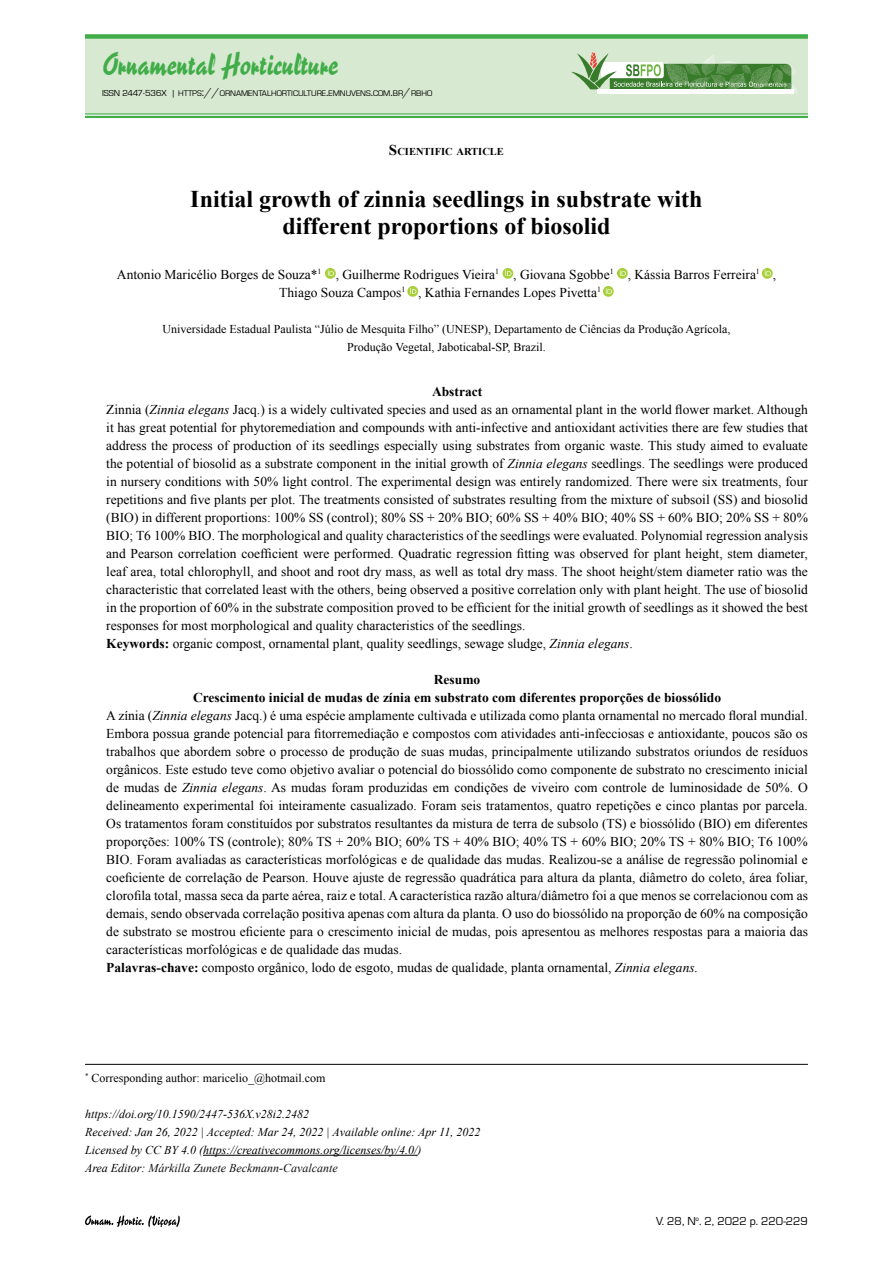
<style>
.page{position:relative;width:893px;height:1263px;background:#fff}
.page>*{position:absolute;margin:0;border:0;box-sizing:border-box;transform-origin:0 0}
.t1{font:29.25px "Reporter Two";color:#41ad49}
.t2{font:700 24px/27px "Times New Roman";color:#000;text-align:center}
.t3{font:13.5px/18px "Times New Roman";color:#000}
.t4{font:700 13.5px "Times New Roman";color:#000}
.t5{font:italic 12px/18px "Times New Roman";color:#000}
.t6{font:12px/18px "Times New Roman";color:#000;text-align:center}
.t7{font:12px "Eurostar";color:#000}
.t8{font:700 10.5px "Times New Roman";color:#000}
.t9{font:8.4px "Eurostar";color:#000}
.s1{font-size:9px}
.s2{font-size:12px}
.s3{font-size:15px}
.s4{font-weight:700}
.s5{font-style:italic}
.s6{color:#111}
</style>
<div class="page">
<svg style="left:85px;top:1215px;width:95px;height:12px"></svg>
<hr style="left:203px;top:1155px;width:214px;height:1px;background:#000">
<hr style="left:85px;top:1064px;width:723px;height:1px;background:#000">
<div style="left:85px;top:36px;width:723px;height:78px;background:#d8e9d2"></div>
<div style="left:85px;top:34px;width:723px;height:5px;background:#41ad49"></div>
<hr style="left:85px;top:114px;width:723px;height:1px;background:#41ad49">
<hr style="left:85px;top:116px;width:723px;height:2px;background:#41ad49">
<div style="left:598px;top:89px;width:196px;height:5px;background:#fff"></div>
<svg style="left:571px;top:52px;width:226px;height:39px"></svg>
<img style="left:669px;top:68px;width:14px;height:5px">
<img style="left:755px;top:68px;width:23px;height:4px">
<svg style="left:325px;top:268px;width:11px;height:11px"></svg>
<svg style="left:328px;top:270px;width:6px;height:6px"></svg>
<svg style="left:502px;top:268px;width:11px;height:11px"></svg>
<svg style="left:505px;top:270px;width:6px;height:6px"></svg>
<svg style="left:617px;top:268px;width:11px;height:11px"></svg>
<svg style="left:620px;top:270px;width:6px;height:6px"></svg>
<svg style="left:762px;top:268px;width:11px;height:11px"></svg>
<svg style="left:765px;top:270px;width:6px;height:6px"></svg>
<svg style="left:407px;top:286px;width:11px;height:11px"></svg>
<svg style="left:410px;top:288px;width:6px;height:6px"></svg>
<svg style="left:603px;top:286px;width:11px;height:11px"></svg>
<svg style="left:606px;top:288px;width:6px;height:6px"></svg>
<h1 class="t1" style="left:102px;top:45px;width:238px">Ornamental Horticulture</h1>
<p class="t9" style="left:102px;top:88px;width:332px"><span class="s1">ISSN 2447-536X |</span> HTTPS<span class="s2">://</span>ORNAMENTALHORTICULTURE<span class="s2">.</span>EMNUVENS<span class="s2">.</span>COM<span class="s2">.</span>BR<span class="s2">/</span>RBHO</p>
<p class="t8" style="left:389px;top:144px;width:116px"><span class="s3">S</span>CIENTIFIC ARTICLE</p>
<h2 class="t2" style="left:190px;top:185px;width:514px">Initial growth of zinnia seedlings in substrate with different proportions of biosolid</h2>
<p class="t3" style="left:279px;top:265px;width:498px;text-indent:-162px">Antonio Maricélio Borges de Souza*<sup>1</sup> , Guilherme Rodrigues Vieira<sup>1</sup> , Giovana Sgobbe<sup>1</sup> , Kássia Barros Ferreira<sup>1</sup> ,<br>Thiago Souza Campos<sup>1</sup> , Kathia Fernandes Lopes Pivetta<sup>1</sup></p>
<p class="t6" style="left:162px;top:320px;width:570px">Universidade Estadual Paulista “Júlio de Mesquita Filho” (UNESP), Departamento de Ciências da Produção Agrícola,<br>Produção Vegetal, Jaboticabal-SP, Brazil.</p>
<p class="t3" style="left:106px;top:382px;width:703px;text-indent:326px"><span class="s4">Abstract<br></span>Zinnia (<span class="s5">Zinnia elegans</span> Jacq.) is a widely cultivated species and used as an ornamental plant in the world flower market. Although it has great potential for phytoremediation and compounds with anti-infective and antioxidant activities there are few studies that address the process of production of its seedlings especially using substrates from organic waste. This study aimed to evaluate the potential of biosolid as a substrate component in the initial growth of <span class="s5">Zinnia elegans</span> seedlings. The seedlings were produced in nursery conditions with 50% light control. The experimental design was entirely randomized. There were six treatments, four repetitions and five plants per plot. The treatments consisted of substrates resulting from the mixture of subsoil (SS) and biosolid (BIO) in different proportions: 100% SS (control); 80% SS + 20% BIO; 60% SS + 40% BIO; 40% SS + 60% BIO; 20% SS + 80% BIO; T6 100% BIO. The morphological and quality characteristics of the seedlings were evaluated. Polynomial regression analysis and Pearson correlation coefficient were performed. Quadratic regression fitting was observed for plant height, stem diameter, leaf area, total chlorophyll, and shoot and root dry mass, as well as total dry mass. The shoot height/stem diameter ratio was the characteristic that correlated least with the others, being observed a positive correlation only with plant height. The use of biosolid in the proportion of 60% in the substrate composition proved to be efficient for the initial growth of seedlings as it showed the best responses for most morphological and quality characteristics of the seedlings.<br><span class="s4">Keywords:</span> organic compost, ornamental plant, quality seedlings, sewage sludge, <span class="s5">Zinnia elegans</span>.</p>
<p class="t4" style="left:434px;top:670px;width:48px">Resumo</p>
<p class="t4" style="left:193px;top:688px;width:529px">Crescimento inicial de mudas de zínia em substrato com diferentes proporções de biossólido</p>
<p class="t3" style="left:106px;top:706px;width:703px">A zínia (<span class="s5">Zinnia elegans</span> Jacq.) é uma espécie amplamente cultivada e utilizada como planta ornamental no mercado floral mundial.</p>
<p class="t3" style="left:106px;top:724px;width:703px">Embora possua grande potencial para fitorremediação e compostos com atividades anti-infecciosas e antioxidante, poucos são os</p>
<p class="t3" style="left:106px;top:742px;width:703px">trabalhos que abordem sobre o processo de produção de suas mudas, principalmente utilizando substratos oriundos de resíduos</p>
<p class="t3" style="left:106px;top:760px;width:703px">orgânicos. Este estudo teve como objetivo avaliar o potencial do biossólido como componente de substrato no crescimento inicial</p>
<p class="t3" style="left:106px;top:778px;width:703px">de mudas de <span class="s5">Zinnia elegans</span>. As mudas foram produzidas em condições de viveiro com controle de luminosidade de 50%. O</p>
<p class="t3" style="left:106px;top:796px;width:703px">delineamento experimental foi inteiramente casualizado. Foram seis tratamentos, quatro repetições e cinco plantas por parcela.</p>
<p class="t3" style="left:106px;top:814px;width:703px">Os tratamentos foram constituídos por substratos resultantes da mistura de terra de subsolo (TS) e biossólido (BIO) em diferentes</p>
<p class="t3" style="left:106px;top:832px;width:703px">proporções: 100% TS (controle); 80% TS + 20% BIO; 60% TS + 40% BIO; 40% TS + 60% BIO; 20% TS + 80% BIO; T6 100%</p>
<p class="t3" style="left:106px;top:850px;width:703px">BIO. Foram avaliadas as características morfológicas e de qualidade das mudas. Realizou-se a análise de regressão polinomial e</p>
<p class="t3" style="left:106px;top:868px;width:703px">coeficiente de correlação de Pearson. Houve ajuste de regressão quadrática para altura da planta, diâmetro do coleto, área foliar,</p>
<p class="t3" style="left:106px;top:886px;width:703px">clorofila total, massa seca da parte aérea, raiz e total. A característica razão altura/diâmetro foi a que menos se correlacionou com as</p>
<p class="t3" style="left:106px;top:904px;width:703px">demais, sendo observada correlação positiva apenas com altura da planta. O uso do biossólido na proporção de 60% na composição</p>
<p class="t3" style="left:106px;top:922px;width:703px">de substrato se mostrou eficiente para o crescimento inicial de mudas, pois apresentou as melhores respostas para a maioria das</p>
<p class="t3" style="left:106px;top:940px;width:297px">características morfológicas e de qualidade das mudas.</p>
<p class="t3" style="left:106px;top:958px;width:593px"><span class="s4">Palavras-chave:</span> composto orgânico, lodo de esgoto, mudas de qualidade, planta ornamental, <span class="s5">Zinnia elegans.</span></p>
<p class="t6" style="left:85px;top:1069px;width:242px"><sup>*</sup> Corresponding author: maricelio_@hotmail.com</p>
<p class="t5" style="left:85px;top:1104px;width:397px">https://doi.org/10.1590/2447-536X.v28i2.2482<br>Received: Jan 26, 2022 | Accepted: Mar 24, 2022 | Available online: Apr 11, 2022<br>Licensed by CC BY 4.0 (https://creativecommons.org/licenses/by/4.0/)<br>Area Editor: <span class="s6">Márkilla Zunete Beckmann-Cavalcante</span></p>
<p class="t7" style="left:656px;top:1213px;width:153px">V. 28, N<sup>o</sup>. 2, 2022 p. 220-229</p>
</div>
